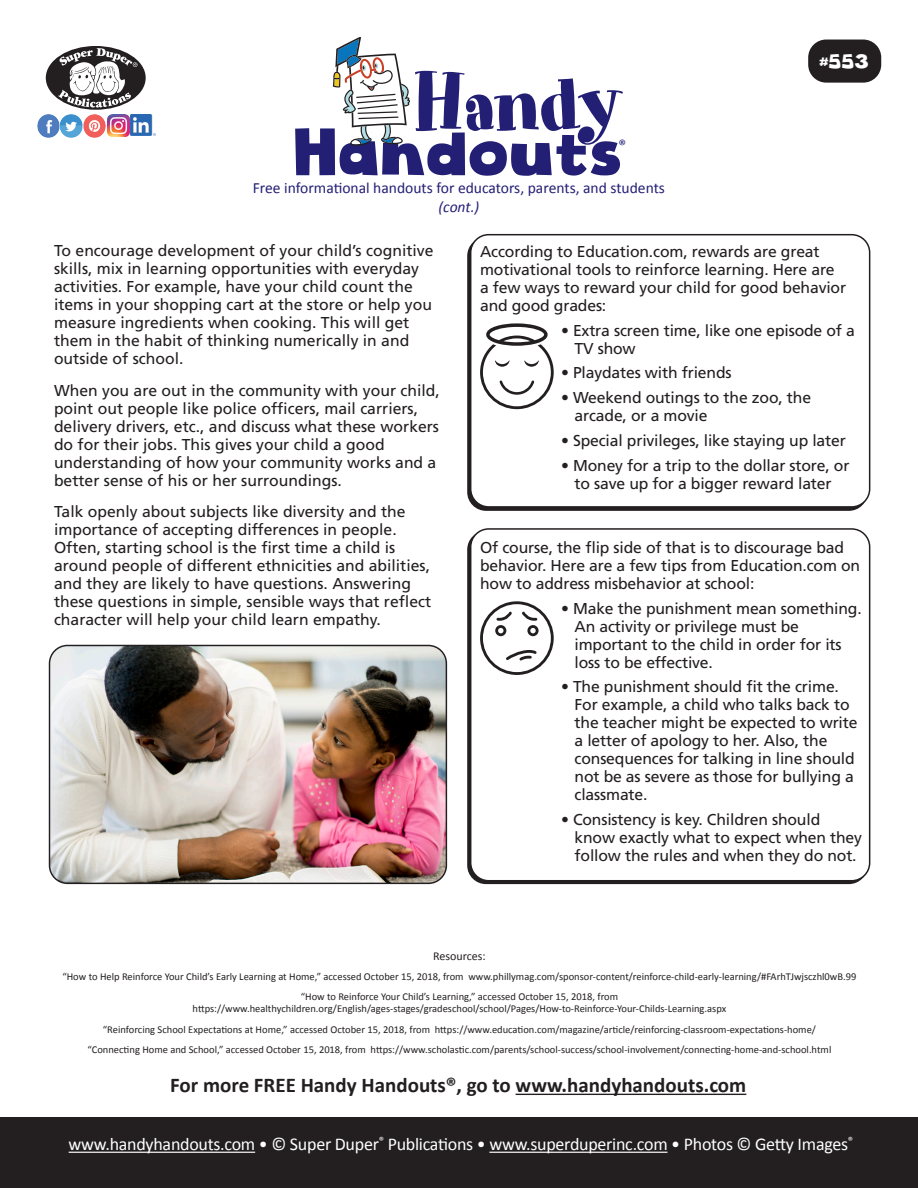
<style>
.page{position:relative;width:918px;height:1188px;background:#fff}
.page>*{position:absolute;margin:0;border:0;box-sizing:border-box;transform-origin:0 0}
.t1{font:79.2px "Art Department JNL";letter-spacing:-.03em;color:#231f75}
.t2{font:64.8px "Cloudy Witha Chanceof Love";color:#231f75}
.HH_TEXT{font:700 21px "Calibri";color:#231f20}
.t3{font:19.5px "Cloudy Witha Chanceof Love";color:#fff}
.t4{font:18px "Calibri";letter-spacing:-.015em;color:#fff}
.HH_TEXT-2{font:15.75px/18px "Frutiger";letter-spacing:-.01em;color:#231f20}
.t5{font:15.6px "Calibri";color:#231f75}
.t6{font:italic 15.6px "Calibri";color:#231f75}
.t7{font:15.15px "Calibri";color:#231f75}
.HH_Title{font:12px "Calibri";color:#231f20}
.HH_Title-2{font:10.5px/12.6px "Calibri";color:#231f20;text-align:center}
</style>
<div class="page">
<div style="left:470px;top:234px;width:400px;height:274px;border:2px solid #231f20;border-radius:18px"></div>
<div style="left:470px;top:528px;width:400px;height:353px;border:2px solid #231f20;border-radius:18px"></div>
<div style="left:808px;top:40px;width:73px;height:43px;background:#231f20;border-radius:18px"></div>
<hr style="left:516px;top:1094px;width:230px;height:1px;background:#231f20">
<div style="left:0;top:1118px;width:918px;height:70px;background:#231f20"></div>
<div style="left:46px;top:46px;width:100px;height:64px;background:#231f20;border-radius:50%"></div>
<svg style="left:58px;top:48px;width:80px;height:60px"></svg>
<img style="left:37px;top:115px;width:92px;height:22px">
<img style="left:131px;top:115px;width:24px;height:21px">
<svg style="left:333px;top:37px;width:77px;height:109px"></svg>
<hr style="left:69px;top:1152px;width:186px;height:1px;background:#fff">
<hr style="left:489px;top:1152px;width:179px;height:1px;background:#fff">
<img style="left:50px;top:645px;width:396px;height:238px">
<div style="left:49px;top:645px;width:398px;height:239px;border:1px solid #231f20;border-radius:18px"></div>
<svg style="left:480px;top:323px;width:74px;height:86px"></svg>
<svg style="left:480px;top:601px;width:74px;height:74px"></svg>
<p class="t1" style="left:412px;top:56px;width:213px">Handy</p>
<p class="t5" style="left:253px;top:177px;width:414px">Free informational handouts for educators, parents, and students</p>
<p class="t6" style="left:439px;top:196px;width:42px">(cont.)</p>
<p class="t2" style="left:296px;top:112px;width:331px">Handouts</p>
<p class="t7" style="left:618px;top:135px;width:9px">®</p>
<p class="t3" style="left:820px;top:49px;width:51px">#553</p>
<p class="HH_TEXT-2" style="left:54px;top:241px;width:381px">To encourage development of your child’s cognitive skills, mix in learning opportunities with everyday activities. For example, have your child count the items in your shopping cart at the store or help you measure ingredients when cooking. This will get them in the habit of thinking numerically in and outside of school.</p>
<p class="HH_TEXT-2" style="left:54px;top:381px;width:387px">When you are out in the community with your child, point out people like police officers, mail carriers, delivery drivers, etc., and discuss what these workers do for their jobs. This gives your child a good understanding of how your community works and a better sense of his or her surroundings.</p>
<p class="HH_TEXT-2" style="left:54px;top:502px;width:379px">Talk openly about subjects like diversity and the importance of accepting differences in people.<br>Often, starting school is the first time a child is around people of different ethnicities and abilities, and they are likely to have questions. Answering these questions in simple, sensible ways that reflect character will help your child learn empathy.</p>
<p class="HH_TEXT-2" style="left:480px;top:242px;width:368px">According to Education.com, rewards are great motivational tools to reinforce learning. Here are a few ways to reward your child for good behavior and good grades:</p>
<p class="HH_TEXT-2" style="left:575px;top:321px;width:282px;text-indent:-14px">• Extra screen time, like one episode of a<br>TV show</p>
<p class="HH_TEXT-2" style="left:561px;top:364px;width:172px">• Playdates with friends</p>
<p class="HH_TEXT-2" style="left:575px;top:389px;width:238px;text-indent:-14px">• Weekend outings to the zoo, the arcade, or a movie</p>
<p class="HH_TEXT-2" style="left:561px;top:431px;width:286px">• Special privileges, like staying up later</p>
<p class="HH_TEXT-2" style="left:561px;top:456px;width:290px;text-align:center">• Money for a trip to the dollar store, or to save up for a bigger reward later</p>
<p class="HH_TEXT-2" style="left:480px;top:538px;width:382px">Of course, the flip side of that is to discourage bad behavior. Here are a few tips from Education.com on how to address misbehavior at school:</p>
<p class="HH_TEXT-2" style="left:575px;top:599px;width:289px;text-indent:-14px">• Make the punishment mean something.<br>An activity or privilege must be important to the child in order for its loss to be effective.</p>
<p class="HH_TEXT-2" style="left:575px;top:678px;width:284px;text-indent:-14px">• The punishment should fit the crime.<br>For example, a child who talks back to the teacher might be expected to write a letter of apology to her. Also, the consequences for talking in line should not be as severe as those for bullying a classmate.</p>
<p class="HH_TEXT-2" style="left:575px;top:811px;width:289px;text-indent:-14px">• Consistency is key. Children should know exactly what to expect when they follow the rules and when they do not.</p>
<p class="HH_Title" style="left:433px;top:947px;width:54px">Resources:</p>
<p class="HH_Title-2" style="left:62px;top:970px;width:796px">“How to Help Reinforce Your Child’s Early Learning at Home,” accessed October 15, 2018, from www.phillymag.com/sponsor-content/reinforce-child-early-learning/#FArhTJwjsczhl0wB.99</p>
<p class="HH_Title-2" style="left:193px;top:990px;width:535px">“How to Reinforce Your Child’s Learning,” accessed October 15, 2018, from https://www.healthychildren.org/English/ages-stages/gradeschool/school/Pages/How-to-Reinforce-Your-Childs-Learning.aspx</p>
<p class="HH_Title-2" style="left:103px;top:1022px;width:715px">“Reinforcing School Expectations at Home,” accessed October 15, 2018, from https://www.education.com/magazine/article/reinforcing-classroom-expectations-home/</p>
<p class="HH_Title-2" style="left:87px;top:1043px;width:745px">“Connecting Home and School,” accessed October 15, 2018, from https://www.scholastic.com/parents/school-success/school-involvement/connecting-home-and-school.html</p>
<p class="HH_TEXT" style="left:170px;top:1070px;width:578px">For more FREE Handy Handouts®, go to www.handyhandouts.com</p>
<p class="t4" style="left:69px;top:1132px;width:786px">www.handyhandouts.com • © Super Duper<sup>®</sup> Publications • www.superduperinc.com • Photos © Getty Images<sup>®</sup></p>
</div>
